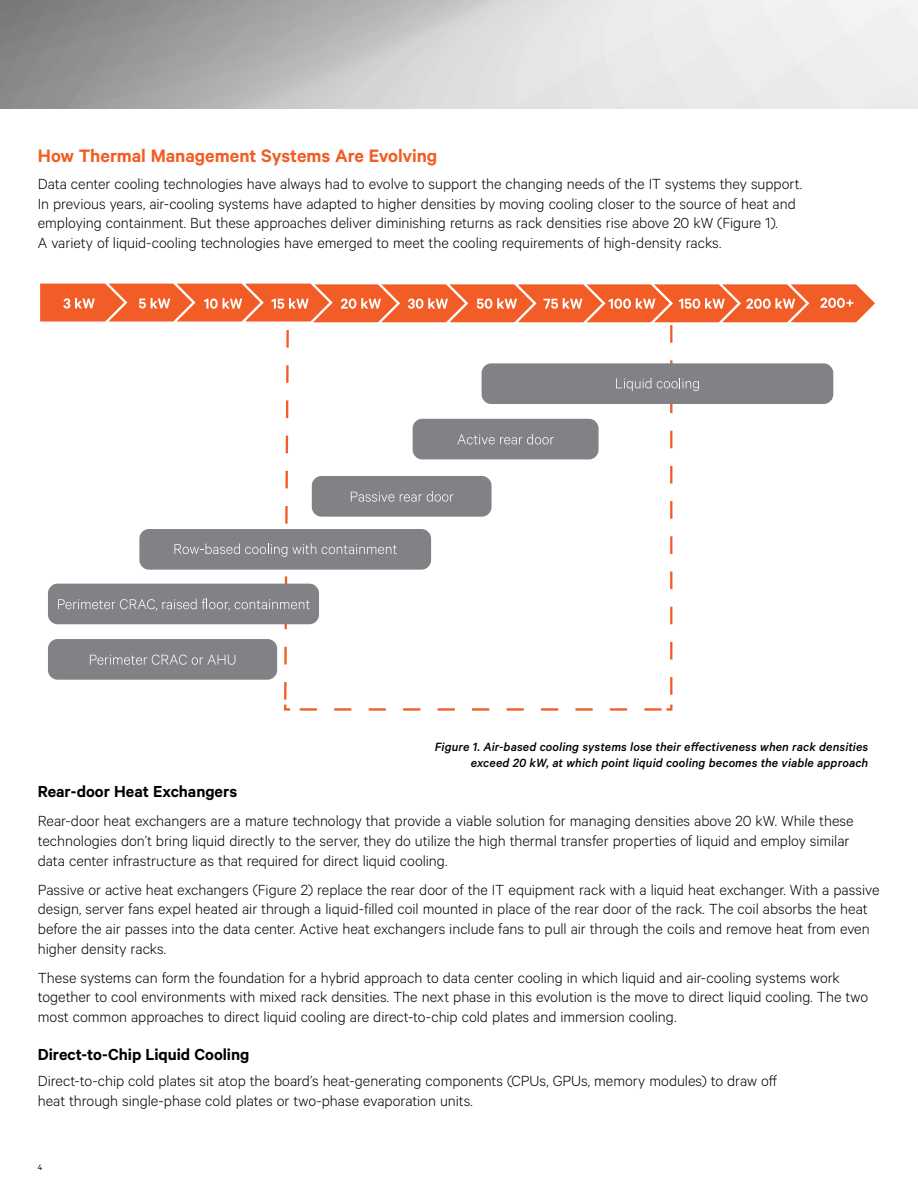
<style>
.page{position:relative;width:918px;height:1188px;background:#fff}
.page>*{position:absolute;margin:0;border:0;box-sizing:border-box;transform-origin:0 0}
.t1{font:600 20.25px "Calibre";color:#f15d24}
.t2{font:600 18px "Calibre";color:#000}
.t3{font:300 16.5px/19.8px "Calibre";letter-spacing:-.005em;color:#000}
.t4{font:italic 500 13.5px/16.2px "Calibre";letter-spacing:.005em;color:#000;text-align:right}
.t5{font:9px "Calibre";color:#000}
</style>
<div class="page">
<svg style="left:0;top:0;width:918px;height:109px;background:#c9c9c9"></svg>
<svg style="left:40px;top:283px;width:835px;height:428px"></svg>
<p class="t1" style="left:38px;top:144px;width:401px">How Thermal Management Systems Are Evolving</p>
<p class="t3" style="left:38px;top:173px;width:766px">Data center cooling technologies have always had to evolve to support the changing needs of the IT systems they support.<br>In previous years, air-cooling systems have adapted to higher densities by moving cooling closer to the source of heat and employing containment. But these approaches deliver diminishing returns as rack densities rise above 20 kW (Figure 1).<br>A variety of liquid-cooling technologies have emerged to meet the cooling requirements of high-density racks.</p>
<p class="t4" style="left:435px;top:738px;width:435px">Figure 1. Air-based cooling systems lose their effectiveness when rack densities exceed 20 kW, at which point liquid cooling becomes the viable approach</p>
<p class="t2" style="left:38px;top:781px;width:201px">Rear-door Heat Exchangers</p>
<p class="t3" style="left:38px;top:810px;width:817px">Rear-door heat exchangers are a mature technology that provide a viable solution for managing densities above 20 kW. While these technologies don’t bring liquid directly to the server, they do utilize the high thermal transfer properties of liquid and employ similar data center infrastructure as that required for direct liquid cooling.</p>
<p class="t3" style="left:38px;top:879px;width:843px">Passive or active heat exchangers (Figure 2) replace the rear door of the IT equipment rack with a liquid heat exchanger. With a passive design, server fans expel heated air through a liquid-filled coil mounted in place of the rear door of the rack. The coil absorbs the heat before the air passes into the data center. Active heat exchangers include fans to pull air through the coils and remove heat from even higher density racks.</p>
<p class="t3" style="left:38px;top:967px;width:832px">These systems can form the foundation for a hybrid approach to data center cooling in which liquid and air-cooling systems work together to cool environments with mixed rack densities. The next phase in this evolution is the move to direct liquid cooling. The two most common approaches to direct liquid cooling are direct-to-chip cold plates and immersion cooling.</p>
<p class="t2" style="left:38px;top:1043px;width:213px">Direct-to-Chip Liquid Cooling</p>
<p class="t3" style="left:38px;top:1070px;width:741px">Direct-to-chip cold plates sit atop the board’s heat-generating components (CPUs, GPUs, memory modules) to draw off heat through single-phase cold plates or two-phase evaporation units.</p>
<p class="t5" style="left:38px;top:1162px;width:6px">4</p>
</div>
